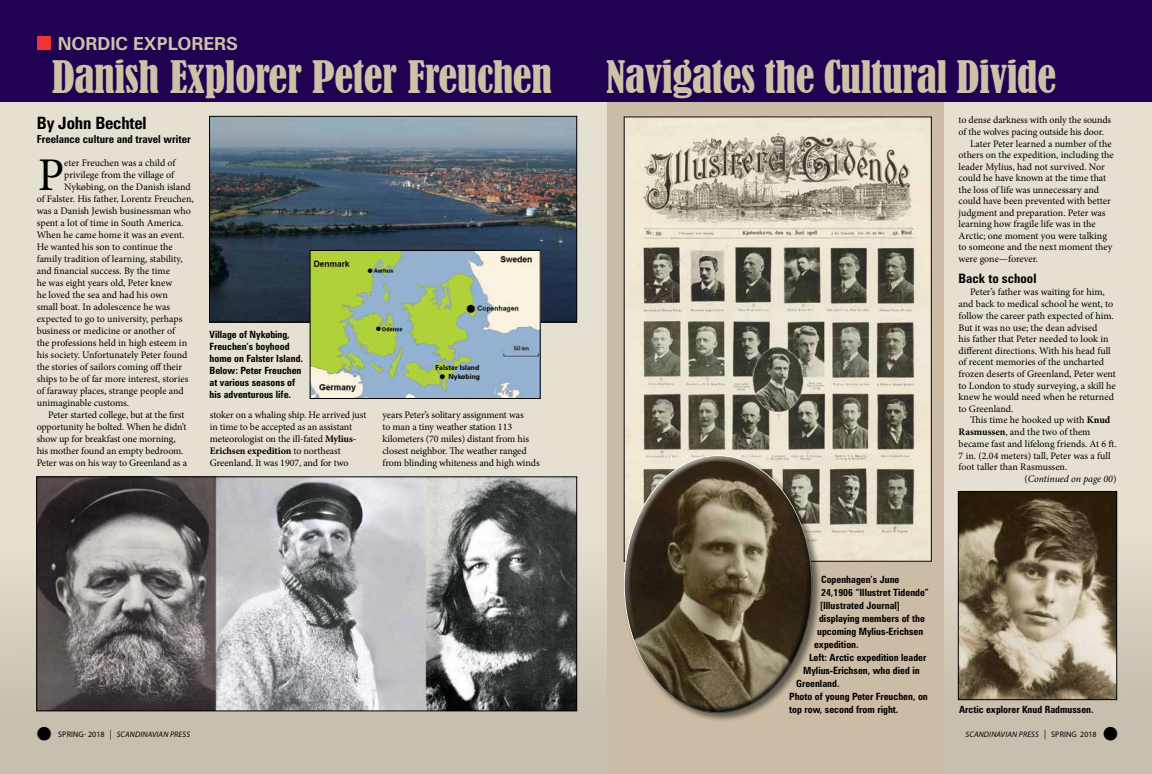
<style>
.page{position:relative;width:1152px;height:774px;background:#e6e0d3}
.page>*{position:absolute;margin:0;border:0;box-sizing:border-box;transform-origin:0 0}
.t1{font:46.9px "Minion Pro";color:#000}
.t2{font:condensed 42px "Bernard";letter-spacing:-.01em;color:#cec1a7}
.t3{font:28px "Times";color:#000}
.t4{font:700 18px "Zurich BT";color:#cec1a7}
.t5{font:700 condensed 17px "Zurich BT";letter-spacing:-.01em;color:#000}
.t6{font:16px "Times";color:#000}
.t7{font:700 condensed 13px "Zurich BT";color:#000}
.t8{font:700 condensed 11px "Zurich BT";color:#000}
.t9{font:10px/11.6px "Minion Pro";letter-spacing:-.005em;color:#000}
.t10{font:700 condensed 10px/12px "Zurich BT";color:#000}
.t11{font:italic 10px "Minion Pro";letter-spacing:-.01em;color:#000}
.t12{font:italic 8px "Myriad Pro";letter-spacing:.02em;color:#000}
.t13{font:700 7px "Zurich BT";color:#000}
.s1{font-size:17px}
.s2{font-weight:700}
.s3{font-style:normal}
.s4{font-family:"Combi Numerals Solid";font-style:normal;font-size:18px}
.s5{font-style:normal;font-size:9.6px}
</style>
<div class="page">
<div style="left:0;top:480px;width:1152px;height:294px;background:linear-gradient(to bottom,#eae4d8,#c2baa8)"></div>
<div style="left:607px;top:102px;width:337px;height:672px;background:#cdbca5"></div>
<div style="left:0;top:0;width:1152px;height:102px;background:#1f0051"></div>
<div style="left:37px;top:36px;width:14px;height:14px;background:#ee3437"></div>
<img style="left:211px;top:118px;width:364px;height:203px">
<div style="left:209px;top:116px;width:368px;height:207px;border:1px solid #000"></div>
<img style="left:312px;top:252px;width:227px;height:145px">
<div style="left:310px;top:250px;width:231px;height:149px;border:1px solid #000"></div>
<img style="left:626px;top:118px;width:304px;height:442px">
<img style="left:38px;top:478px;width:537px;height:231px">
<div style="left:36px;top:476px;width:541px;height:235px;border:1px solid #000"></div>
<div style="left:623px;top:454px;width:199px;height:269px;background:#000;opacity:.5"></div>
<div style="left:622px;top:453px;width:173px;height:211px;background:#fff;opacity:.75"></div>
<div style="left:630px;top:482px;width:182px;height:231px;background:#000;opacity:.75"></div>
<img style="left:960px;top:493px;width:155px;height:205px">
<div style="left:958px;top:491px;width:159px;height:209px;border:1px solid #000"></div>
<h3 class="t4" style="left:58px;top:32px;width:182px">NORDIC EXPLORERS</h3>
<h2 class="t2" style="left:52px;top:52px;width:501px">Danish Explorer Peter Freuchen</h2>
<h2 class="t2" style="left:606px;top:52px;width:451px">Navigates the Cultural Divide</h2>
<h3 class="t5" style="left:37px;top:112px;width:111px">By John Bechtel</h3>
<p class="t8" style="left:37px;top:132px;width:156px">Freelance culture and travel writer</p>
<h1 class="t1" style="left:38px;top:144px;width:28px">P</h1>
<p class="t9" style="left:64px;top:158px;width:113px">eter Freuchen was a child of</p>
<p class="t9" style="left:64px;top:170px;width:111px">privilege from the village of</p>
<p class="t9" style="left:64px;top:182px;width:128px">Nykøbing, on the Danish island</p>
<p class="t9" style="left:37px;top:194px;width:159px">of Falster. His father, Lorentz Freuchen,</p>
<p class="t9" style="left:37px;top:206px;width:156px">was a Danish Jewish businessman who</p>
<p class="t9" style="left:37px;top:218px;width:148px">spent a lot of time in South America.</p>
<p class="t9" style="left:37px;top:230px;width:149px">When he came home it was an event.</p>
<p class="t9" style="left:37px;top:242px;width:137px">He wanted his son to continue the</p>
<p class="t9" style="left:37px;top:254px;width:147px">family tradition of learning, stability,</p>
<p class="t9" style="left:37px;top:266px;width:135px">and financial success. By the time</p>
<p class="t9" style="left:37px;top:278px;width:137px">he was eight years old, Peter knew</p>
<p class="t9" style="left:37px;top:290px;width:133px">he loved the sea and had his own</p>
<p class="t9" style="left:37px;top:302px;width:135px">small boat. In adolescence he was</p>
<p class="t9" style="left:37px;top:314px;width:147px">expected to go to university, perhaps</p>
<p class="t9" style="left:37px;top:326px;width:140px">business or medicine or another of</p>
<p class="t9" style="left:37px;top:338px;width:152px">the professions held in high esteem in</p>
<p class="t9" style="left:37px;top:350px;width:152px">his society. Unfortunately Peter found</p>
<p class="t9" style="left:37px;top:362px;width:147px">the stories of sailors coming off their</p>
<p class="t9" style="left:37px;top:374px;width:153px">ships to be of far more interest, stories</p>
<p class="t9" style="left:37px;top:386px;width:149px">of faraway places, strange people and</p>
<p class="t9" style="left:37px;top:398px;width:94px">unimaginable customs.</p>
<p class="t9" style="left:48px;top:410px;width:138px">Peter started college, but at the first</p>
<p class="t9" style="left:37px;top:422px;width:151px">opportunity he bolted. When he didn’t</p>
<p class="t9" style="left:37px;top:434px;width:141px">show up for breakfast one morning,</p>
<p class="t9" style="left:37px;top:446px;width:148px">his mother found an empty bedroom.</p>
<p class="t9" style="left:37px;top:458px;width:152px">Peter was on his way to Greenland as a</p>
<p class="t10" style="left:210px;top:328px;width:95px">Village of Nykøbing,<br>Freuchen’s boyhood home on Falster Island.<br>Below: Peter Freuchen at various seasons of his adventurous life.</p>
<h3 class="t6" style="left:368px;top:256px;width:7px">•</h3>
<h3 class="t6" style="left:376px;top:314px;width:7px">•</h3>
<h3 class="t3" style="left:466px;top:282px;width:11px">•</h3>
<p class="t13" style="left:436px;top:363px;width:45px">Falster Island</p>
<p class="t13" style="left:437px;top:372px;width:44px"><span class="s1">•</span>Nykøbing</p>
<p class="t9" style="left:210px;top:409px;width:158px;line-height:12px">stoker on a whaling ship. He arrived just in time to be accepted as an assistant meteorologist on the ill-fated <span class="s2">Mylius-Erichsen expedition</span> to northeast Greenland. It was 1907, and for two</p>
<p class="t9" style="left:383px;top:409px;width:159px;line-height:12px">years Peter’s solitary assignment was<br>to man a tiny weather station 113 kilometers (70 miles) distant from his closest neighbor. The weather ranged from blinding whiteness and high winds</p>
<p class="t9" style="left:959px;top:114px;width:154px">to dense darkness with only the sounds</p>
<p class="t9" style="left:959px;top:126px;width:147px">of the wolves pacing outside his door.</p>
<p class="t9" style="left:970px;top:138px;width:143px">Later Peter learned a number of the</p>
<p class="t9" style="left:959px;top:149px;width:157px">others on the expedition, including the</p>
<p class="t9" style="left:959px;top:161px;width:148px">leader Mylius, had not survived. Nor</p>
<p class="t9" style="left:959px;top:172px;width:149px">could he have known at the time that</p>
<p class="t9" style="left:959px;top:184px;width:142px">the loss of life was unnecessary and</p>
<p class="t9" style="left:959px;top:195px;width:154px">could have been prevented with better</p>
<p class="t9" style="left:959px;top:207px;width:148px">judgment and preparation. Peter was</p>
<p class="t9" style="left:959px;top:218px;width:139px">learning how fragile life was in the</p>
<p class="t9" style="left:959px;top:230px;width:150px">Arctic; one moment you were talking</p>
<p class="t9" style="left:959px;top:241px;width:155px">to someone and the next moment they</p>
<p class="t9" style="left:959px;top:253px;width:81px">were gone—forever.</p>
<h3 class="t7" style="left:959px;top:271px;width:79px">Back to school</h3>
<p class="t9" style="left:959px;top:286px;width:159px;text-indent:12px">Peter’s father was waiting for him, and back to medical school he went, to follow the career path expected of him.<br>But it was no use; the dean advised<br>his father that Peter needed to look in different directions. With his head full of recent memories of the uncharted frozen deserts of Greenland, Peter went to London to study surveying, a skill he knew he would need when he returned to Greenland.</p>
<p class="t9" style="left:970px;top:414px;width:142px">This time he hooked up with <span class="s2">Knud</span></p>
<p class="t9" style="left:959px;top:426px;width:133px"><span class="s2">Rasmussen</span>, and the two of them</p>
<p class="t9" style="left:959px;top:438px;width:160px">became fast and lifelong friends. At 6 ft.</p>
<p class="t9" style="left:959px;top:450px;width:154px">7 in. (2.04 meters) tall, Peter was a full</p>
<p class="t9" style="left:959px;top:461px;width:110px">foot taller than Rasmussen.</p>
<p class="t11" style="left:1024px;top:472px;width:94px"><span class="s3">(</span>Continued on page 00<span class="s3">)</span></p>
<p class="t10" style="left:821px;top:573px;width:80px">Copenhagen’s June</p>
<p class="t10" style="left:821px;top:586px;width:109px">24,1906 “Illustret Tidende”</p>
<p class="t10" style="left:820px;top:599px;width:81px">[Illustrated Journal]</p>
<p class="t10" style="left:819px;top:612px;width:107px">displaying members of the</p>
<p class="t10" style="left:817px;top:625px;width:108px">upcoming Mylius-Erichsen</p>
<p class="t10" style="left:814px;top:638px;width:46px">expedition.</p>
<p class="t10" style="left:809px;top:651px;width:119px">Left: Arctic expedition leader</p>
<p class="t10" style="left:803px;top:664px;width:118px">Mylius-Erichsen, who died in</p>
<p class="t10" style="left:796px;top:677px;width:45px">Greenland.</p>
<p class="t10" style="left:789px;top:690px;width:140px">Photo of young Peter Freuchen, on</p>
<p class="t10" style="left:789px;top:703px;width:111px">top row, second from right.</p>
<p class="t10" style="left:959px;top:703px;width:136px">Arctic explorer Knud Radmussen.</p>
<p class="t12" style="left:37px;top:729px;width:154px"><span class="s4">O</span> <span class="s3">SPRING- 2018</span> <span class="s5">|</span> SCANDINAVIAN PRESS</p>
<p class="t12" style="left:966px;top:729px;width:153px">SCANDINAVIAN PRESS <span class="s5">|</span> <span class="s3">SPRING 2018</span> <span class="s4">O</span></p>
</div>
